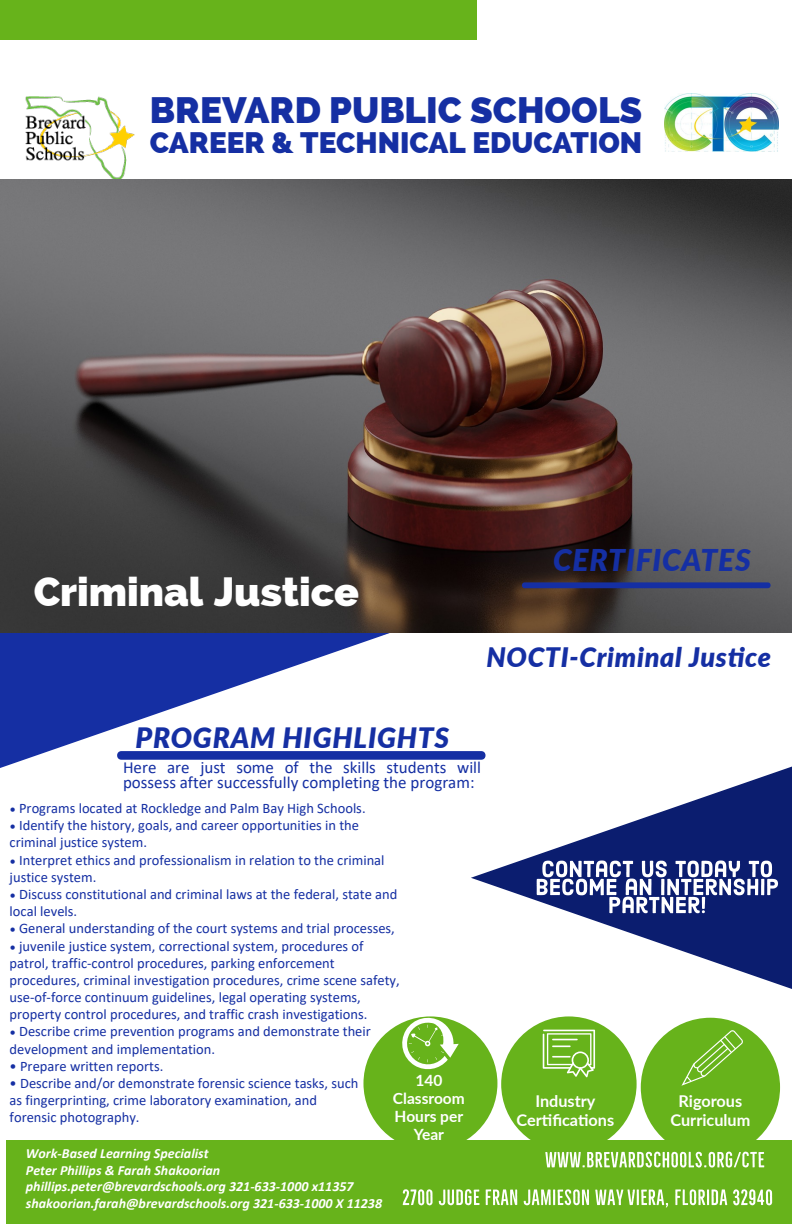
<style>
.page{position:relative;width:792px;height:1224px;background:#fff}
.page>*{position:absolute;margin:0;border:0;box-sizing:border-box;transform-origin:0 0}
.t1{font:800 40.8px "Raleway";color:#fff}
.t2{font:800 36.7px "Raleway";color:#152fa3}
.t3{font:italic 900 30px "Lato";letter-spacing:.025em;color:#152fa3}
.t4{font:800 29.6px "Raleway";color:#152fa3}
.t5{font:italic 900 28.1px "Lato";letter-spacing:.025em;color:#152fa3}
.t6{font:italic 900 26.9px "Lato";letter-spacing:.025em;color:#152fa3}
.t7{font:17px/15.5px "Calibri";color:#152fa3}
.t8{font:700 16.3px/18.9px "Lato";color:#fff;text-align:center}
.t9{font:700 15.5px/18px "Lato";color:#fff;text-align:center}
.t10{font:14.5px/17.2px "Calibri";color:#152fa3}
.t11{font:italic 700 14px/16.4px "Calibri";color:#fff}
.s1{font-family:"Lato";font-size:11.3px}
</style>
<div class="page">
<div style="left:0;top:0;width:477px;height:40px;background:#67b31b"></div>
<div style="left:7px;top:1140px;width:785px;height:84px;background:#67b31b"></div>
<img style="left:665px;top:94px;width:113px;height:57px">
<img style="left:26px;top:96px;width:108px;height:83px">
<svg style="left:0;top:632px;width:381px;height:136px;fill:#152fa3"></svg>
<svg style="left:0;top:632px;width:270px;height:5px"></svg>
<svg style="left:403px;top:1189px;width:30px;height:16px"></svg>
<svg style="left:439px;top:1189px;width:41px;height:16px"></svg>
<svg style="left:486px;top:1189px;width:31px;height:16px"></svg>
<svg style="left:524px;top:1189px;width:65px;height:16px"></svg>
<svg style="left:595px;top:1189px;width:73px;height:18px"></svg>
<svg style="left:675px;top:1189px;width:52px;height:16px"></svg>
<svg style="left:733px;top:1189px;width:39px;height:16px"></svg>
<div style="left:117px;top:751px;width:369px;height:9px;background:#152fa3;border-radius:4px"></div>
<div style="left:501px;top:1016px;width:136px;height:136px;background:#67b31b;border-radius:50%"></div>
<div style="left:641px;top:1018px;width:139px;height:139px;background:#67b31b;border-radius:50%"></div>
<div style="left:363px;top:1016px;width:134px;height:134px;background:#67b31b;border-radius:50%"></div>
<svg style="left:399px;top:1016px;width:60px;height:54px"></svg>
<svg style="left:543px;top:1030px;width:52px;height:47px"></svg>
<svg style="left:681px;top:1030px;width:62px;height:56px"></svg>
<svg style="left:471px;top:766px;width:321px;height:223px"></svg>
<svg style="left:537px;top:860px;width:241px;height:54px"></svg>
<svg style="left:545px;top:1152px;width:219px;height:16px"></svg>
<img style="left:0;top:179px;width:792px;height:453px">
<div style="left:522px;top:582px;width:249px;height:6px;background:#152fa3;border-radius:3px"></div>
<h2 class="t2" style="left:150px;top:89px;width:494px">BREVARD PUBLIC SCHOOLS</h2>
<h3 class="t4" style="left:150px;top:125px;width:494px">CAREER &amp; TECHNICAL EDUCATION</h3>
<h1 class="t1" style="left:34px;top:568px;width:327px">Criminal Justice</h1>
<h3 class="t3" style="left:553px;top:541px;width:199px">CERTIFICATES</h3>
<h3 class="t6" style="left:486px;top:641px;width:286px">NOCTI-Criminal Justice</h3>
<h3 class="t5" style="left:136px;top:720px;width:315px">PROGRAM HIGHLIGHTS</h3>
<p class="t7" style="left:123px;top:759px;width:360px">Here are just some of the skills students will possess after successfully completing the program:</p>
<p class="t10" style="left:10px;top:799px;width:358px"><span class="s1">•</span> Programs located at Rockledge and Palm Bay High Schools.</p>
<p class="t10" style="left:10px;top:816px;width:351px"><span class="s1">•</span> Identify the history, goals, and career opportunities in the criminal justice system.</p>
<p class="t10" style="left:10px;top:851px;width:376px"><span class="s1">•</span> Interpret ethics and professionalism in relation to the criminal justice system.</p>
<p class="t10" style="left:10px;top:885px;width:389px"><span class="s1">•</span> Discuss constitutional and criminal laws at the federal, state and local levels.</p>
<p class="t10" style="left:10px;top:920px;width:387px"><span class="s1">•</span> General understanding of the court systems and trial processes,</p>
<p class="t10" style="left:10px;top:937px;width:392px"><span class="s1">•</span> juvenile justice system, correctional system, procedures of patrol, traffic-control procedures, parking enforcement procedures, criminal investigation procedures, crime scene safety, use-of-force continuum guidelines, legal operating systems, property control procedures, and traffic crash investigations.</p>
<p class="t10" style="left:10px;top:1023px;width:363px"><span class="s1">•</span> Describe crime prevention programs and demonstrate their development and implementation.</p>
<p class="t10" style="left:10px;top:1057px;width:155px">• Prepare written reports.</p>
<p class="t10" style="left:10px;top:1074px;width:350px">• Describe and/or demonstrate forensic science tasks, such as fingerprinting, crime laboratory examination, and forensic photography.</p>
<p class="t9" style="left:415px;top:1071px;width:28px">140</p>
<p class="t9" style="left:393px;top:1089px;width:73px">Classroom<br>Hours per<br>Year</p>
<p class="t11" style="left:26px;top:1145px;width:358px">Work-Based Learning Specialist<br>Peter Phillips &amp; Farah Shakoorian phillips.peter@brevardschools.org 321-633-1000 x11357 shakoorian.farah@brevardschools.org 321-633-1000 X 11238</p>
<p class="t8" style="left:517px;top:1091px;width:99px">Industry<br>Certifications</p>
<p class="t8" style="left:670px;top:1091px;width:81px">Rigorous<br>Curriculum</p>
</div>
